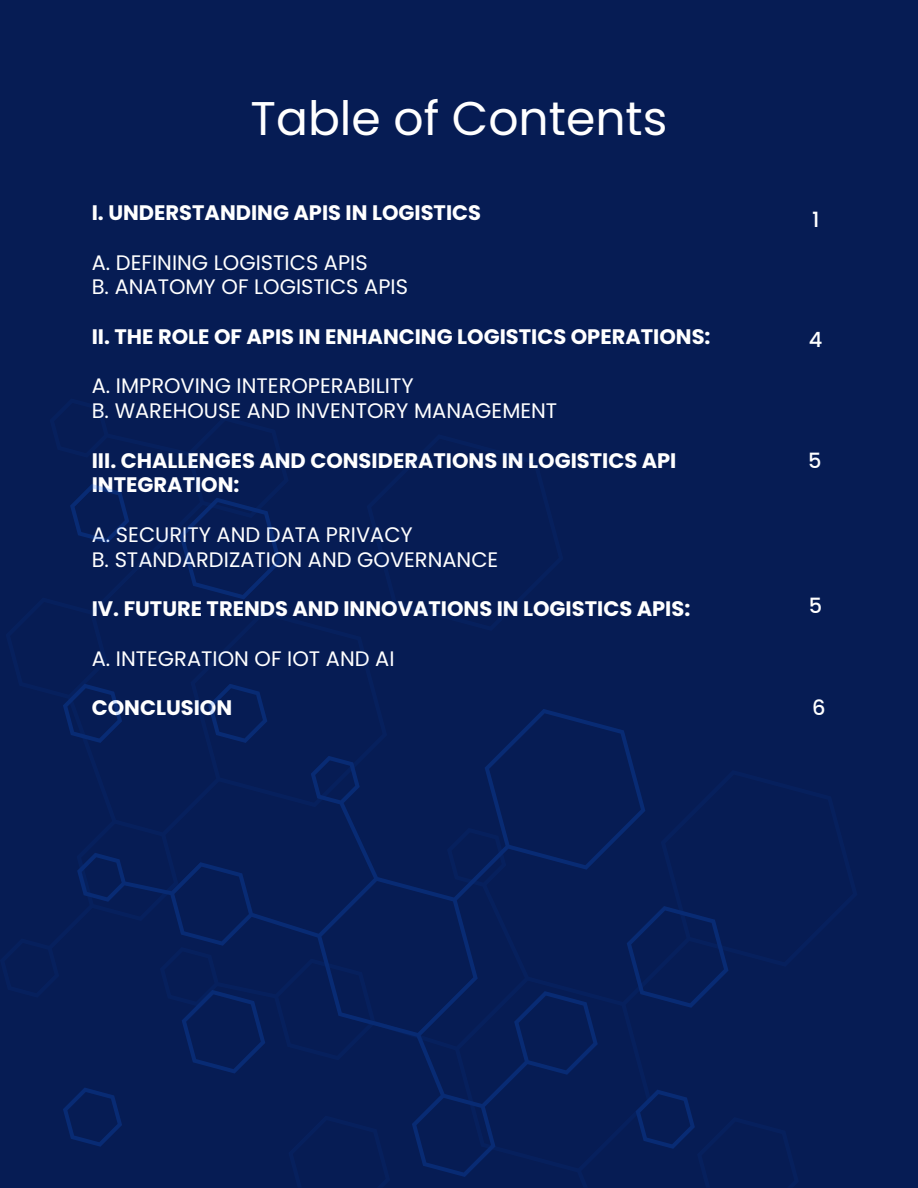
<style>
.page{position:relative;width:918px;height:1188px;background:#061c54}
.page>*{position:absolute;margin:0;border:0;box-sizing:border-box;transform-origin:0 0}
.t1{font:47.25px "Poppins";color:#fff}
.t2{font:700 21px/24.8px "Poppins";color:#fff}
.t3{font:21px "Poppins";color:#fff}
.t4{font:500 21px "Poppins";color:#fff}
</style>
<div class="page">
<svg style="left:645px;top:906px;width:84px;height:102px"></svg>
<svg style="left:179px;top:498px;width:102px;height:101px"></svg>
<svg style="left:208px;top:684px;width:56px;height:25px"></svg>
<svg style="left:645px;top:1090px;width:50px;height:59px"></svg>
<svg style="left:63px;top:1095px;width:14px;height:45px"></svg>
<svg style="left:70px;top:484px;width:59px;height:59px"></svg>
<svg style="left:63px;top:684px;width:56px;height:53px"></svg>
<svg style="left:77px;top:709px;width:568px;height:468px"></svg>
<h1 class="t1" style="left:251px;top:86px;width:418px">Table of Contents</h1>
<h2 class="t2" style="left:92px;top:200px;width:391px">I. UNDERSTANDING APIS IN LOGISTICS</h2>
<p class="t3" style="left:92px;top:248px;width:277px">A. DEFINING LOGISTICS APIS</p>
<p class="t3" style="left:92px;top:272px;width:318px">B. ANATOMY OF LOGISTICS APIS</p>
<h2 class="t2" style="left:92px;top:324px;width:620px">II. THE ROLE OF APIS IN ENHANCING LOGISTICS OPERATIONS:</h2>
<p class="t3" style="left:92px;top:371px;width:323px">A. IMPROVING INTEROPERABILITY</p>
<p class="t3" style="left:92px;top:396px;width:467px">B. WAREHOUSE AND INVENTORY MANAGEMENT</p>
<h2 class="t2" style="left:92px;top:448px;width:586px">III. CHALLENGES AND CONSIDERATIONS IN LOGISTICS API<br>INTEGRATION:</h2>
<p class="t3" style="left:92px;top:520px;width:323px">A. SECURITY AND DATA PRIVACY</p>
<p class="t3" style="left:92px;top:545px;width:408px">B. STANDARDIZATION AND GOVERNANCE</p>
<h2 class="t2" style="left:92px;top:596px;width:600px">IV. FUTURE TRENDS AND INNOVATIONS IN LOGISTICS APIS:</h2>
<p class="t3" style="left:92px;top:644px;width:304px">A. INTEGRATION OF IOT AND AI</p>
<h2 class="t2" style="left:92px;top:695px;width:142px">CONCLUSION</h2>
<p class="t4" style="left:812px;top:205px;width:9px">1</p>
<p class="t4" style="left:809px;top:325px;width:15px">4</p>
<p class="t4" style="left:808px;top:446px;width:15px">5</p>
<p class="t4" style="left:809px;top:591px;width:15px">5</p>
<p class="t4" style="left:812px;top:693px;width:15px">6</p>
</div>
